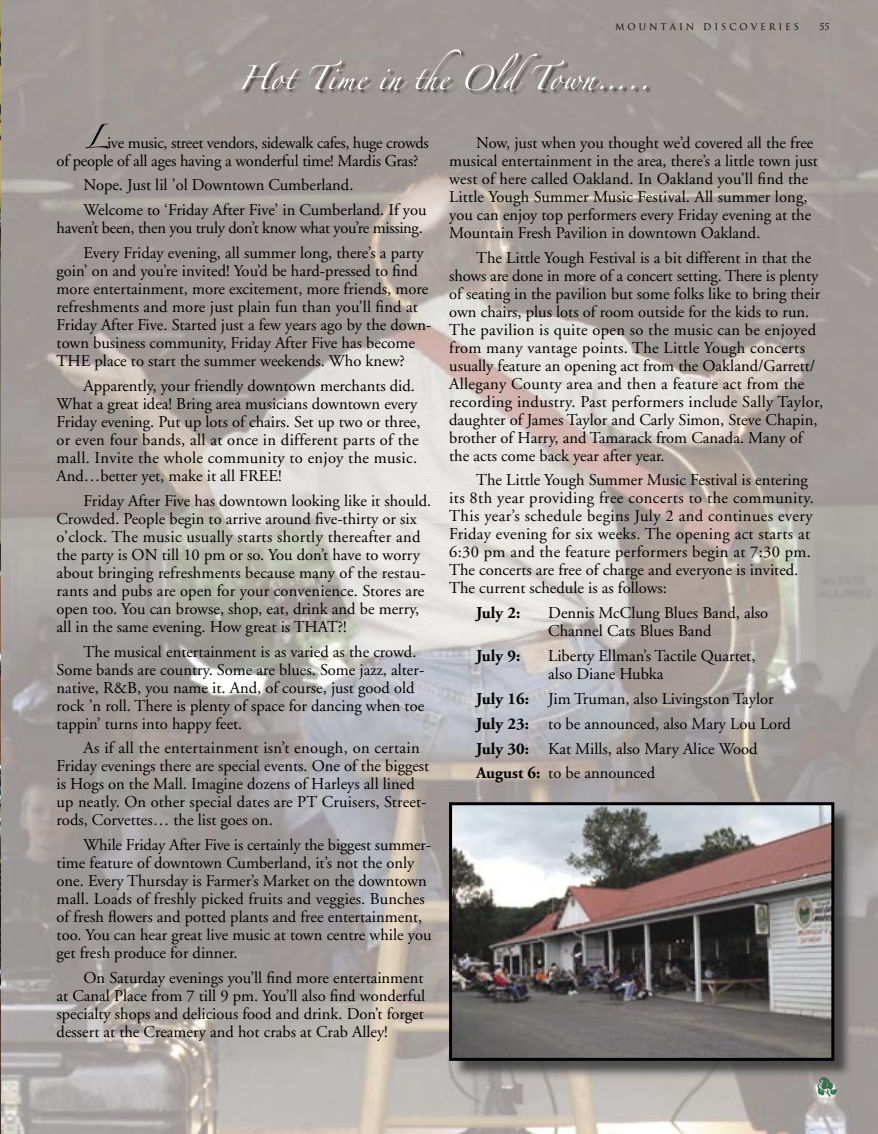
<style>
.page{position:relative;width:878px;height:1134px;background:#fff}
.page>*{position:absolute;margin:0;border:0;box-sizing:border-box;transform-origin:0 0}
.t1{font:54px "Linotype Zapfino One";color:#fff}
.t2{font:54px "Linotype Zapfino One";color:#000}
.t3{font:16.5px/18px "Adobe Garamond";color:#000}
.t4{font:16.5px/18px "Adobe Garamond";letter-spacing:.02em;color:#000}
.t5{font:16.5px/18px "Adobe Garamond";letter-spacing:-.02em;color:#000}
.t6{font:700 16.5px "Adobe Garamond";color:#000}
.t7{font:9px "Trajan";color:#000}
.s1{font-weight:700}
</style>
<div class="page">
<img style="left:0;top:0;width:878px;height:1134px">
<img style="left:243px;top:50px;width:408px;height:45px">
<img style="left:450px;top:803px;width:405px;height:279px">
<svg style="left:449px;top:802px;width:385px;height:259px"></svg>
<svg style="left:817px;top:1077px;width:19px;height:20px"></svg>
<p class="t7" style="left:615px;top:22px;width:185px">M O U N T A I N D I S C O V E R I E S</p>
<p class="t7" style="left:819px;top:22px;width:12px">55</p>
<h1 class="t1" style="left:238px;top:39px;width:414px">Hot Time in the Old Town…..</h1>
<h1 class="t2" style="left:84px;top:97px;width:26px">L</h1>
<p class="t5" style="left:57px;top:134px;width:374px;text-indent:50px">ive music, street vendors, sidewalk cafes, huge crowds of people of all ages having a wonderful time! Mardis Gras?</p>
<p class="t3" style="left:84px;top:173px;width:344px;line-height:24.8px">Nope. Just lil ’ol Downtown Cumberland.<br>Welcome to ‘Friday After Five’ in Cumberland. If you</p>
<p class="t5" style="left:57px;top:216px;width:368px;line-height:24.9px;text-align:right">haven’t been, then you truly don’t know what you’re missing.<br>Every Friday evening, all summer long, there’s a party</p>
<p class="t3" style="left:57px;top:262px;width:376px">goin’ on and you’re invited! You’d be hard-pressed to find more entertainment, more excitement, more friends, more refreshments and more just plain fun than you’ll find at Friday After Five. Started just a few years ago by the down&shy;town business community, Friday After Five has become THE place to start the summer weekends. Who knew?</p>
<p class="t3" style="left:57px;top:377px;width:365px;text-indent:27px">Apparently, your friendly downtown merchants did.<br>What a great idea! Bring area musicians downtown every Friday evening. Put up lots of chairs. Set up two or three, or even four bands, all at once in different parts of the mall. Invite the whole community to enjoy the music.<br>And…better yet, make it all FREE!</p>
<p class="t3" style="left:57px;top:492px;width:376px;text-indent:27px">Friday After Five has downtown looking like it should.<br>Crowded. People begin to arrive around five-thirty or six o’clock. The music usually starts shortly thereafter and the party is ON till 10 pm or so. You don’t have to worry about bringing refreshments because many of the restau&shy;rants and pubs are open for your convenience. Stores are open too. You can browse, shop, eat, drink and be merry, all in the same evening. How great is THAT?!</p>
<p class="t3" style="left:57px;top:643px;width:369px;text-indent:27px">The musical entertainment is as varied as the crowd.<br>Some bands are country. Some are blues. Some jazz, alter&shy;native, R&amp;B, you name it. And, of course, just good old rock ’n roll. There is plenty of space for dancing when toe tappin’ turns into happy feet.</p>
<p class="t3" style="left:57px;top:740px;width:374px;text-indent:27px">As if all the entertainment isn’t enough, on certain Friday evenings there are special events. One of the biggest is Hogs on the Mall. Imagine dozens of Harleys all lined up neatly. On other special dates are PT Cruisers, Street&shy;rods, Corvettes… the list goes on.</p>
<p class="t3" style="left:57px;top:836px;width:376px;text-indent:27px">While Friday After Five is certainly the biggest summer&shy;time feature of downtown Cumberland, it’s not the only one. Every Thursday is Farmer’s Market on the downtown mall. Loads of freshly picked fruits and veggies. Bunches of fresh flowers and potted plants and free entertainment, too. You can hear great live music at town centre while you get fresh produce for dinner.</p>
<p class="t3" style="left:57px;top:969px;width:370px;text-align:justify;text-indent:27px">On Saturday evenings you’ll find more entertainment at Canal Place from 7 till 9 pm. You’ll also find wonderful specialty shops and delicious food and drink. Don’t forget dessert at the Creamery and hot crabs at Crab Alley!</p>
<p class="t3" style="left:449px;top:134px;width:370px;text-indent:27px">Now, just when you thought we’d covered all the free musical entertainment in the area, there’s a little town just west of here called Oakland. In Oakland you’ll find the Little Yough Summer Music Festival. All summer long, you can enjoy top performers every Friday evening at the Mountain Fresh Pavilion in downtown Oakland.</p>
<p class="t3" style="left:449px;top:249px;width:375px;text-indent:27px">The Little Yough Festival is a bit different in that the shows are done in more of a concert setting. There is plenty of seating in the pavilion but some folks like to bring their own chairs, plus lots of room outside for the kids to run.<br>The pavilion is quite open so the music can be enjoyed from many vantage points. The Little Yough concerts usually feature an opening act from the Oakland/Garrett/ Allegany County area and then a feature act from the recording industry. Past performers include Sally Taylor, daughter of James Taylor and Carly Simon, Steve Chapin, brother of Harry, and Tamarack from Canada. Many of the acts come back year after year.</p>
<p class="t4" style="left:449px;top:472px;width:366px;text-indent:27px">The Little Yough Summer Music Festival is entering its 8th year providing free concerts to the community.<br>This year’s schedule begins July 2 and continues every Friday evening for six weeks. The opening act starts at 6:30 pm and the feature performers begin at 7:30 pm.<br>The concerts are free of charge and everyone is invited.<br>The current schedule is as follows:</p>
<p class="t6" style="left:476px;top:604px;width:46px">July 2:</p>
<p class="t3" style="left:548px;top:604px;width:221px">Dennis McClung Blues Band, also<br>Channel Cats Blues Band</p>
<p class="t6" style="left:476px;top:647px;width:46px">July 9:</p>
<p class="t3" style="left:548px;top:647px;width:209px">Liberty Ellman’s Tactile Quartet, also Diane Hubka</p>
<p class="t3" style="left:476px;top:687px;width:316px;line-height:24.8px"><span class="s1">July 16:</span> Jim Truman, also Livingston Taylor <span class="s1">July 23:</span> to be announced, also Mary Lou Lord <span class="s1">July 30:</span> Kat Mills, also Mary Alice Wood <span class="s1">August 6:</span> to be announced</p>
</div>
